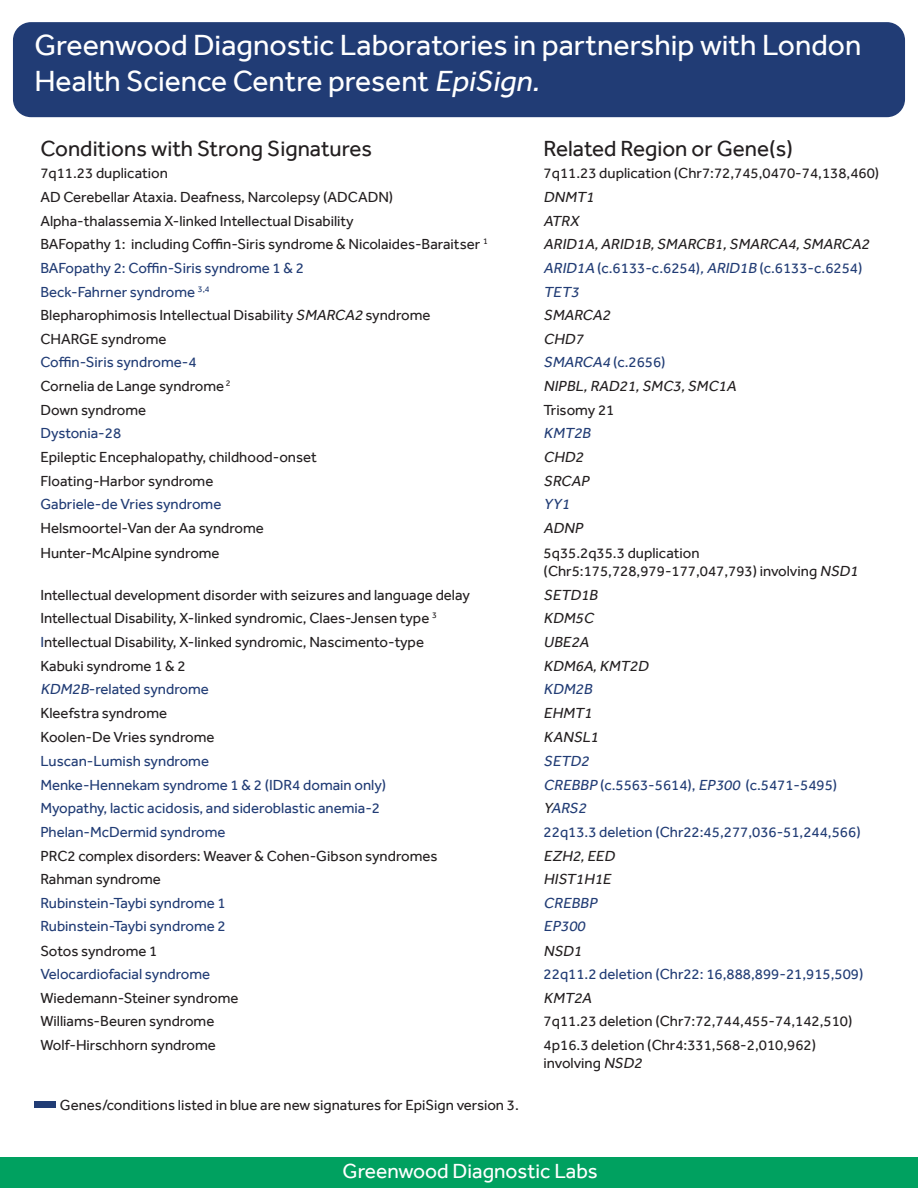
<style>
.page{position:relative;width:918px;height:1188px;background:#fff}
.page>*{position:absolute;margin:0;border:0;box-sizing:border-box;transform-origin:0 0}
.t1{font:30px/36px "Effra";color:#fff}
.t2{font:22.5px "Effra";color:#231f20}
.t3{font:21px "Effra";color:#fff}
.t4{font:15px "Effra";color:#231f20}
.t5{font:15px "Effra";color:#213c75}
.t6{font:italic 15px "Effra";color:#231f20}
.t7{font:italic 15px "Effra";color:#213c75}
.s1{font-style:italic}
.s2{color:#213c75}
.s3{color:#231f20}
</style>
<div class="page">
<div style="left:13px;top:22px;width:892px;height:95px;background:#213c75;border-radius:18px"></div>
<div style="left:0;top:1158px;width:918px;height:30px;background:#00a160"></div>
<div style="left:34px;top:1102px;width:22px;height:6px;background:#213c75"></div>
<p class="t1" style="left:34px;top:27px;width:829px">Greenwood Diagnostic Laboratories in partnership with London<br>Health Science Centre present <span class="s1">EpiSign.</span></p>
<p class="t2" style="left:40px;top:135px;width:333px">Conditions with Strong Signatures</p>
<p class="t2" style="left:544px;top:135px;width:251px">Related Region or Gene(s)</p>
<p class="t4" style="left:40px;top:164px;width:129px">7q11.23 duplication</p>
<p class="t4" style="left:544px;top:164px;width:337px">7q11.23 duplication (Chr7:72,745,0470-74,138,460)</p>
<p class="t4" style="left:40px;top:188px;width:354px">AD Cerebellar Ataxia. Deafness, Narcolepsy (ADCADN)</p>
<p class="t6" style="left:544px;top:188px;width:57px">DNMT1</p>
<p class="t4" style="left:40px;top:212px;width:315px">Alpha-thalassemia X-linked Intellectual Disability</p>
<p class="t6" style="left:544px;top:212px;width:42px">ATRX</p>
<p class="t4" style="left:40px;top:235px;width:449px">BAFopathy 1: including Coffin-Siris syndrome &amp; Nicolaides-Baraitser <sup>1</sup></p>
<p class="t6" style="left:544px;top:235px;width:332px">ARID1A,ARID1B,SMARCB1,SMARCA4,SMARCA2</p>
<p class="t5" style="left:40px;top:259px;width:265px">BAFopathy 2: Coffin-Siris syndrome 1 &amp; 2</p>
<p class="t5" style="left:544px;top:259px;width:320px"><span class="s1">ARID1A</span> (c.6133-c.6254)<span class="s1">,ARID1B</span>(c.6133-c.6254)</p>
<p class="t5" style="left:40px;top:283px;width:171px">Beck-Fahrner syndrome <sup>3,4</sup></p>
<p class="t7" style="left:544px;top:283px;width:42px">TET3</p>
<p class="t4" style="left:40px;top:306px;width:392px">Blepharophimosis Intellectual Disability <span class="s1">SMARCA2</span>syndrome</p>
<p class="t6" style="left:544px;top:306px;width:73px">SMARCA2</p>
<p class="t4" style="left:40px;top:330px;width:128px">CHARGE syndrome</p>
<p class="t6" style="left:544px;top:330px;width:46px">CHD7</p>
<p class="t5" style="left:40px;top:353px;width:158px">Coffin-Siris syndrome-4</p>
<p class="t5" style="left:544px;top:353px;width:124px"><span class="s1">SMARCA4</span>(c.2656)</p>
<p class="t4" style="left:40px;top:377px;width:192px">Cornelia de Lange syndrome <sup>2</sup></p>
<p class="t6" style="left:544px;top:377px;width:199px">NIPBL,RAD21,SMC3,SMC1A</p>
<p class="t4" style="left:40px;top:401px;width:107px">Down syndrome</p>
<p class="t4" style="left:544px;top:401px;width:72px">Trisomy 21</p>
<p class="t5" style="left:40px;top:424px;width:82px">Dystonia-28</p>
<p class="t7" style="left:544px;top:424px;width:54px">KMT2B</p>
<p class="t4" style="left:40px;top:448px;width:278px">Epileptic Encephalopathy, childhood-onset</p>
<p class="t6" style="left:544px;top:448px;width:46px">CHD2</p>
<p class="t4" style="left:40px;top:472px;width:175px">Floating-Harbor syndrome</p>
<p class="t6" style="left:544px;top:472px;width:52px">SRCAP</p>
<p class="t5" style="left:40px;top:495px;width:183px">Gabriele-de Vries syndrome</p>
<p class="t7" style="left:544px;top:495px;width:32px">YY1</p>
<p class="t4" style="left:40px;top:519px;width:225px">Helsmoortel-Van der Aa syndrome</p>
<p class="t6" style="left:544px;top:519px;width:46px">ADNP</p>
<p class="t4" style="left:40px;top:544px;width:181px">Hunter-McAlpine syndrome</p>
<p class="t4" style="left:544px;top:544px;width:157px">5q35.2q35.3 duplication</p>
<p class="t4" style="left:544px;top:562px;width:321px">(Chr5:175,728,979-177,047,793) involving <span class="s1">NSD1</span></p>
<p class="t4" style="left:40px;top:586px;width:431px">Intellectual development disorder with seizures and language delay</p>
<p class="t6" style="left:544px;top:586px;width:61px">SETD1B</p>
<p class="t4" style="left:40px;top:609px;width:398px">Intellectual Disability, X-linked syndromic, Claes-Jensen type <sup>3</sup></p>
<p class="t6" style="left:544px;top:609px;width:56px">KDM5C</p>
<p class="t4" style="left:40px;top:633px;width:385px"><span class="s2">I</span>ntellectual Disability, X-linked syndromic, Nascimento-type</p>
<p class="t6" style="left:544px;top:633px;width:52px">UBE2A</p>
<p class="t4" style="left:40px;top:657px;width:147px">Kabuki syndrome 1 &amp; 2</p>
<p class="t6" style="left:544px;top:657px;width:111px">KDM6A,KMT2D</p>
<p class="t5" style="left:40px;top:680px;width:170px"><span class="s1">KDM2B</span>-related syndrome</p>
<p class="t7" style="left:544px;top:680px;width:55px">KDM2B</p>
<p class="t4" style="left:40px;top:704px;width:128px">Kleefstra syndrome</p>
<p class="t6" style="left:544px;top:704px;width:55px">EHMT1</p>
<p class="t4" style="left:40px;top:728px;width:176px">Koolen-De Vries syndrome</p>
<p class="t6" style="left:544px;top:728px;width:61px">KANSL1</p>
<p class="t5" style="left:40px;top:752px;width:170px">Luscan-Lumish syndrome</p>
<p class="t7" style="left:544px;top:752px;width:52px">SETD2</p>
<p class="t5" style="left:40px;top:776px;width:347px">Menke-Hennekam syndrome 1 &amp; 2 (IDR4 domain only)</p>
<p class="t5" style="left:544px;top:776px;width:295px"><span class="s1">CREBBP</span>(c.5563-5614), <span class="s1">EP300</span>(c.5471-5495)</p>
<p class="t5" style="left:40px;top:799px;width:341px">Myopathy, lactic acidosis, and sideroblastic anemia-2</p>
<p class="t7" style="left:544px;top:799px;width:49px"><span class="s3">Y</span>ARS2</p>
<p class="t5" style="left:40px;top:823px;width:187px">Phelan-McDermid syndrome</p>
<p class="t5" style="left:544px;top:823px;width:319px">22q13.3 deletion (Chr22:45,277,036-51,244,566)</p>
<p class="t4" style="left:40px;top:847px;width:399px">PRC2 complex disorders: Weaver &amp; Cohen-Gibson syndromes</p>
<p class="t6" style="left:544px;top:847px;width:78px">EZH2,EED</p>
<p class="t4" style="left:40px;top:870px;width:122px">Rahman syndrome</p>
<p class="t6" style="left:544px;top:870px;width:74px">HIST1H1E</p>
<p class="t5" style="left:40px;top:894px;width:187px">Rubinstein-Taybi syndrome 1</p>
<p class="t7" style="left:544px;top:894px;width:60px">CREBBP</p>
<p class="t5" style="left:40px;top:918px;width:187px">Rubinstein-Taybi syndrome 2</p>
<p class="t7" style="left:544px;top:918px;width:48px">EP300</p>
<p class="t4" style="left:40px;top:942px;width:118px">Sotos syndrome 1</p>
<p class="t6" style="left:544px;top:942px;width:45px">NSD1</p>
<p class="t5" style="left:40px;top:965px;width:171px">Velocardiofacial syndrome</p>
<p class="t5" style="left:544px;top:965px;width:321px">22q11.2 deletion (Chr22: 16,888,899-21,915,509)</p>
<p class="t4" style="left:40px;top:989px;width:200px">Wiedemann-Steiner syndrome</p>
<p class="t6" style="left:544px;top:989px;width:54px">KMT2A</p>
<p class="t4" style="left:40px;top:1013px;width:176px">Williams-Beuren syndrome</p>
<p class="t4" style="left:544px;top:1013px;width:310px">7q11.23 deletion (Chr7:72,744,455-74,142,510)</p>
<p class="t4" style="left:40px;top:1036px;width:177px">Wolf-Hirschhorn syndrome</p>
<p class="t4" style="left:544px;top:1036px;width:274px">4p16.3 deletion (Chr4:331,568-2,010,962)</p>
<p class="t4" style="left:544px;top:1054px;width:105px">involving <span class="s1">NSD2</span></p>
<p class="t4" style="left:60px;top:1096px;width:460px">Genes/conditions listed in blue are new signatures for EpiSign version 3.</p>
<p class="t3" style="left:343px;top:1158px;width:257px">Greenwood Diagnostic Labs</p>
</div>
